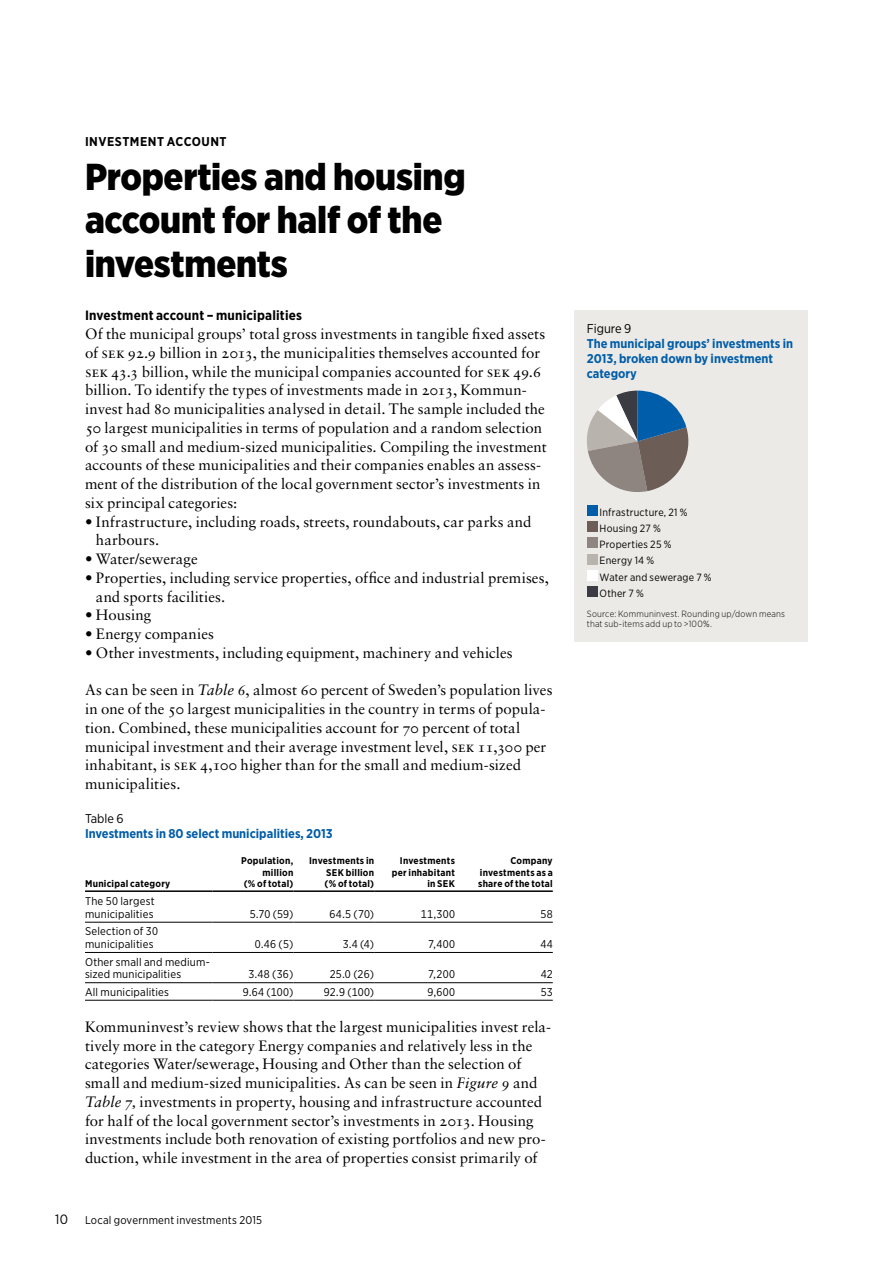
<style>
.page{position:relative;width:893px;height:1263px;background:#fff}
.page>*{position:absolute;margin:0;border:0;box-sizing:border-box;transform-origin:0 0}
.t1{font:900 37.5px/43.5px "Gotham Narrow";letter-spacing:-.01em;color:#000}
.t2{font:15px/18.8px "Sabon LT Std";letter-spacing:.005em;color:#000}
.t3{font:700 13.5px "Gotham Narrow";letter-spacing:.015em;color:#000}
.t4{font:13.5px "Gotham Narrow";color:#000}
.t5{font:700 12.75px/15px "Gotham Narrow";color:#005da9}
.t6{font:700 12.75px "Gotham Narrow";letter-spacing:.035em;color:#000}
.t7{font:12.75px "Gotham Narrow";color:#000}
.t8{font:11.25px/12.8px "Gotham Narrow";letter-spacing:.015em;color:#000}
.t9{font:10.5px/16.2px "Gotham Narrow";letter-spacing:.02em;color:#000}
.t10{font:700 9.75px/11.2px "Gotham Narrow";letter-spacing:.025em;color:#000;text-align:right}
.t11{font:300 9px/10.5px "Gotham Narrow";letter-spacing:.02em;color:#000}
.s1{font-style:italic}
</style>
<div class="page">
<hr style="left:85px;top:890px;width:128px;height:2px;background:#000">
<hr style="left:213px;top:890px;width:80px;height:2px;background:#000">
<hr style="left:293px;top:890px;width:81px;height:2px;background:#000">
<hr style="left:374px;top:890px;width:81px;height:2px;background:#000">
<hr style="left:455px;top:890px;width:98px;height:2px;background:#000">
<hr style="left:85px;top:922px;width:128px;height:1px;background:#000">
<hr style="left:213px;top:922px;width:80px;height:1px;background:#000">
<hr style="left:293px;top:922px;width:81px;height:1px;background:#000">
<hr style="left:374px;top:922px;width:81px;height:1px;background:#000">
<hr style="left:455px;top:922px;width:98px;height:1px;background:#000">
<hr style="left:85px;top:952px;width:128px;height:1px;background:#000">
<hr style="left:213px;top:952px;width:80px;height:1px;background:#000">
<hr style="left:293px;top:952px;width:81px;height:1px;background:#000">
<hr style="left:374px;top:952px;width:81px;height:1px;background:#000">
<hr style="left:455px;top:952px;width:98px;height:1px;background:#000">
<hr style="left:85px;top:982px;width:128px;height:1px;background:#000">
<hr style="left:213px;top:982px;width:80px;height:1px;background:#000">
<hr style="left:293px;top:982px;width:81px;height:1px;background:#000">
<hr style="left:374px;top:982px;width:81px;height:1px;background:#000">
<hr style="left:455px;top:982px;width:98px;height:1px;background:#000">
<hr style="left:85px;top:1000px;width:128px;height:1px;background:#000">
<hr style="left:213px;top:1000px;width:80px;height:1px;background:#000">
<hr style="left:293px;top:1000px;width:81px;height:1px;background:#000">
<hr style="left:374px;top:1000px;width:81px;height:1px;background:#000">
<hr style="left:455px;top:1000px;width:98px;height:1px;background:#000">
<div style="left:574px;top:310px;width:234px;height:332px;background:#eceae6"></div>
<svg style="left:587px;top:391px;width:101px;height:101px"></svg>
<div style="left:587px;top:505px;width:10px;height:11px;background:#005da9"></div>
<div style="left:587px;top:521px;width:10px;height:11px;background:#6c5e57"></div>
<div style="left:587px;top:537px;width:10px;height:11px;background:#8e8581"></div>
<div style="left:587px;top:554px;width:10px;height:10px;background:#b9b3ae"></div>
<div style="left:587px;top:570px;width:10px;height:11px;background:#fff"></div>
<div style="left:587px;top:586px;width:10px;height:11px;background:#3b3c43"></div>
<p class="t6" style="left:85px;top:134px;width:143px">INVESTMENT ACCOUNT</p>
<h1 class="t1" style="left:85px;top:154px;width:382px">Properties and housing account for half of the investments</h1>
<p class="t3" style="left:85px;top:307px;width:219px">Investment account – municipalities</p>
<p class="t2" style="left:85px;top:324px;width:463px">Of the municipal groups’ total gross investments in tangible fixed assets of SEK 92.9 billion in 2013, the municipalities themselves accounted for SEK 43.3 billion, while the municipal companies accounted for SEK 49.6 billion. To identify the types of investments made in 2013, Kommun&shy;invest had 80 municipalities analysed in detail. The sample included the 50 largest municipalities in terms of population and a random selection of 30 small and medium-sized municipalities. Compiling the investment accounts of these municipalities and their companies enables an assess&shy;ment of the distribution of the local government sector’s investments in six principal categories:</p>
<p class="t2" style="left:96px;top:512px;width:437px;text-indent:-11px">• Infrastructure, including roads, streets, roundabouts, car parks and harbours.</p>
<p class="t2" style="left:85px;top:549px;width:114px">• Water/sewerage</p>
<p class="t2" style="left:96px;top:568px;width:455px;text-indent:-11px">• Properties, including service properties, office and industrial premises, and sports facilities.</p>
<p class="t2" style="left:85px;top:606px;width:68px">• Housing</p>
<p class="t2" style="left:85px;top:624px;width:131px">• Energy companies</p>
<p class="t2" style="left:85px;top:643px;width:429px">• Other investments, including equipment, machinery and vehicles</p>
<p class="t2" style="left:85px;top:681px;width:469px">As can be seen in <span class="s1">Table 6</span>, almost 60 percent of Sweden’s population lives in one of the 50 largest municipalities in the country in terms of popula&shy;tion. Combined, these municipalities account for 70 percent of total municipal investment and their average investment level, SEK 11,300 per inhabitant, is SEK 4,100 higher than for the small and medium-sized municipalities.</p>
<p class="t7" style="left:85px;top:810px;width:40px">Table 6</p>
<p class="t5" style="left:85px;top:826px;width:249px">Investments in 80 select municipalities, 2013</p>
<p class="t10" style="left:85px;top:878px;width:87px">Municipal category</p>
<p class="t10" style="left:241px;top:855px;width:54px">Population, million<br>(% of total)</p>
<p class="t10" style="left:325px;top:855px;width:51px;text-align:justify;text-indent:-15px">Investments in SEK billion (% of total)</p>
<p class="t10" style="left:392px;top:855px;width:65px">Investments per inhabitant in SEK</p>
<p class="t10" style="left:478px;top:855px;width:76px;text-align:justify;text-indent:32px">Company investments as a share of the total</p>
<p class="t8" style="left:85px;top:895px;width:71px">The 50 largest municipalities</p>
<p class="t8" style="left:85px;top:925px;width:74px">Selection of 30 municipalities</p>
<p class="t8" style="left:85px;top:955px;width:124px">Other small and medium-- sized municipalities</p>
<p class="t8" style="left:250px;top:907px;width:45px">5.70 (59)</p>
<p class="t8" style="left:329px;top:907px;width:46px">64.5 (70)</p>
<p class="t8" style="left:421px;top:907px;width:36px">11,300</p>
<p class="t8" style="left:541px;top:907px;width:14px">58</p>
<p class="t8" style="left:255px;top:938px;width:40px">0.46 (5)</p>
<p class="t8" style="left:343px;top:938px;width:33px">3.4 (4)</p>
<p class="t8" style="left:428px;top:938px;width:28px">7,400</p>
<p class="t8" style="left:540px;top:938px;width:14px">44</p>
<p class="t8" style="left:248px;top:968px;width:47px">3.48 (36)</p>
<p class="t8" style="left:330px;top:968px;width:46px">25.0 (26)</p>
<p class="t8" style="left:428px;top:968px;width:28px">7,200</p>
<p class="t8" style="left:541px;top:968px;width:13px">42</p>
<p class="t8" style="left:85px;top:985px;width:86px">All municipalities</p>
<p class="t8" style="left:243px;top:985px;width:52px">9.64 (100)</p>
<p class="t8" style="left:324px;top:985px;width:52px">92.9 (100)</p>
<p class="t8" style="left:428px;top:985px;width:29px">9,600</p>
<p class="t8" style="left:541px;top:985px;width:14px">53</p>
<p class="t2" style="left:85px;top:1017px;width:467px">Kommuninvest’s review shows that the largest municipalities invest rela&shy;tively more in the category Energy companies and relatively less in the categories Water/sewerage, Housing and Other than the selection of small and medium-sized municipalities. As can be seen in <span class="s1">Figure 9</span> and <span class="s1">Table 7,</span> investments in property, housing and infrastructure accounted for half of the local government sector’s investments in 2013. Housing investments include both renovation of existing portfolios and new pro&shy;duction, while investment in the area of properties consist primarily of</p>
<p class="t4" style="left:55px;top:1211px;width:14px">10</p>
<p class="t8" style="left:85px;top:1213px;width:179px">Local government investments 2015</p>
<p class="t7" style="left:587px;top:321px;width:46px">Figure 9</p>
<p class="t5" style="left:587px;top:336px;width:208px">The municipal groups’ investments in<br>2013, broken down by investment category</p>
<p class="t9" style="left:600px;top:504px;width:114px">Infrastructure, 21 %<br>Housing 27 %<br>Properties 25 %<br>Energy 14 %<br>Water and sewerage 7 %<br>Other 7 %</p>
<p class="t11" style="left:587px;top:608px;width:200px">Source: Kommuninvest. Rounding up/down means that sub-items add up to &gt;100%.</p>
</div>
